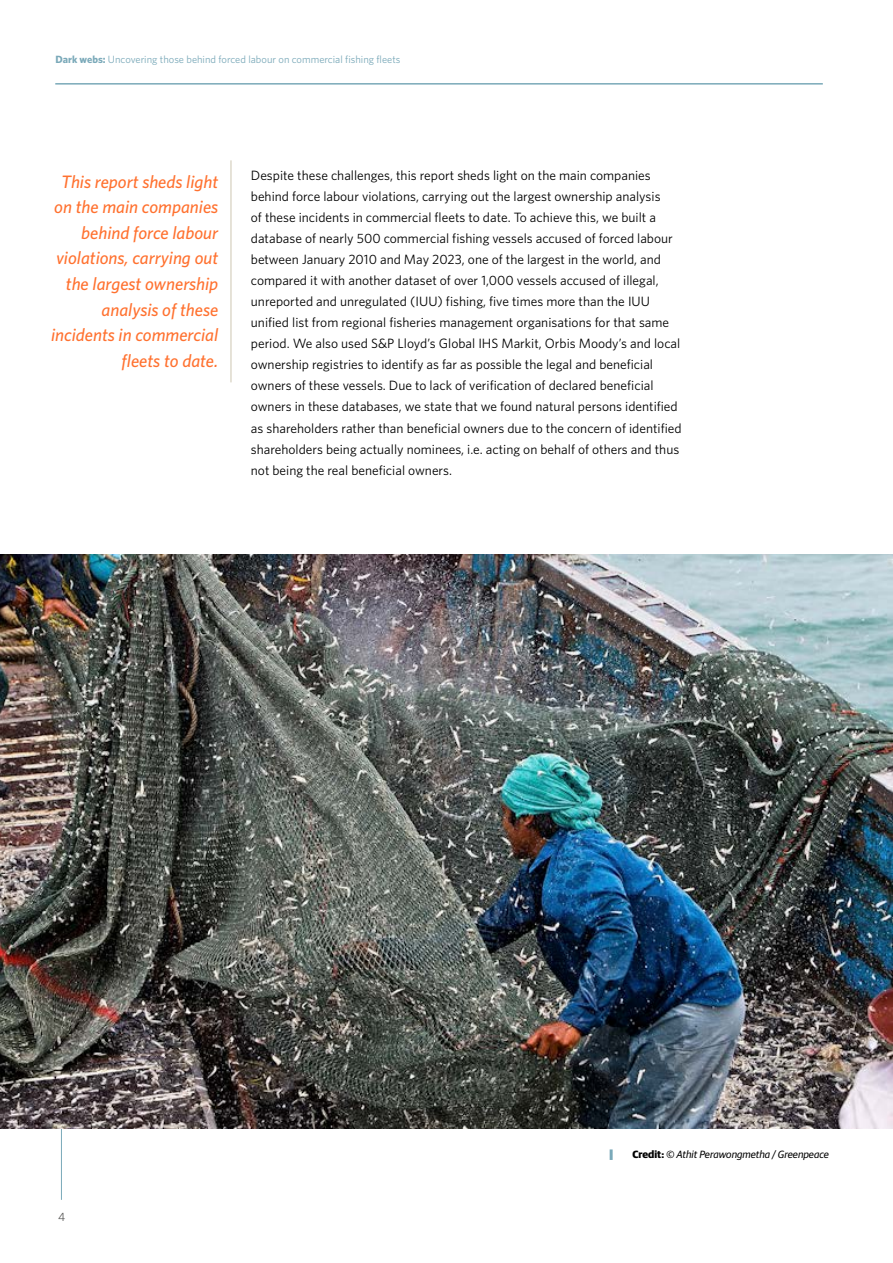
<style>
.page{position:relative;width:893px;height:1263px;background:#fff}
.page>*{position:absolute;margin:0;border:0;box-sizing:border-box;transform-origin:0 0}
.t1{font:italic 500 18px/25.5px "Whitney HTF";color:#ff712f;text-align:right}
.t2{font:13.5px/21px "Whitney HTF";color:#000}
.t3{font:12px "Whitney HTF";color:#575756}
.t4{font:10.5px "Whitney HTF";color:#7aa9b9}
.t5{font:italic 10.5px "Guardian Sans";color:#000}
.s1{font-weight:700}
.s2{font-weight:700;font-style:normal}
</style>
<div class="page">
<hr style="left:61px;top:1086px;width:1px;height:114px;background:#7aa9b9">
<hr style="left:55px;top:83px;width:768px;height:2px;background:#7aa9b9">
<hr style="left:230px;top:160px;width:2px;height:222px;background:#ded9cb">
<img style="left:0;top:555px;width:893px;height:574px">
<svg style="left:610px;top:1149px;width:3px;height:11px"></svg>
<p class="t4" style="left:56px;top:53px;width:346px"><span class="s1">Dark webs:</span> Uncovering those behind forced labour on commercial fishing fleets</p>
<h1 class="t1" style="left:51px;top:169px;width:169px">This report sheds light on the main companies behind force labour violations, carrying out the largest ownership analysis of these incidents in commercial fleets to date.</h1>
<p class="t2" style="left:251px;top:164px;width:432px">Despite these challenges, this report sheds light on the main companies behind force labour violations, carrying out the largest ownership analysis<br>of these incidents in commercial fleets to date. To achieve this, we built a database of nearly 500 commercial fishing vessels accused of forced labour between January 2010 and May 2023, one of the largest in the world, and compared it with another dataset of over 1,000 vessels accused of illegal, unreported and unregulated (IUU) fishing, five times more than the IUU unified list from regional fisheries management organisations for that same period. We also used S&amp;P Lloyd’s Global IHS Markit, Orbis Moody’s and local ownership registries to identify as far as possible the legal and beneficial owners of these vessels. Due to lack of verification of declared beneficial owners in these databases, we state that we found natural persons identified as shareholders rather than beneficial owners due to the concern of identified shareholders being actually nominees, i.e. acting on behalf of others and thus not being the real beneficial owners.</p>
<p class="t3" style="left:58px;top:1209px;width:9px">4</p>
<p class="t5" style="left:632px;top:1146px;width:198px"><span class="s2">Credit:</span> © Athit Perawongmetha / Greenpeace</p>
</div>
